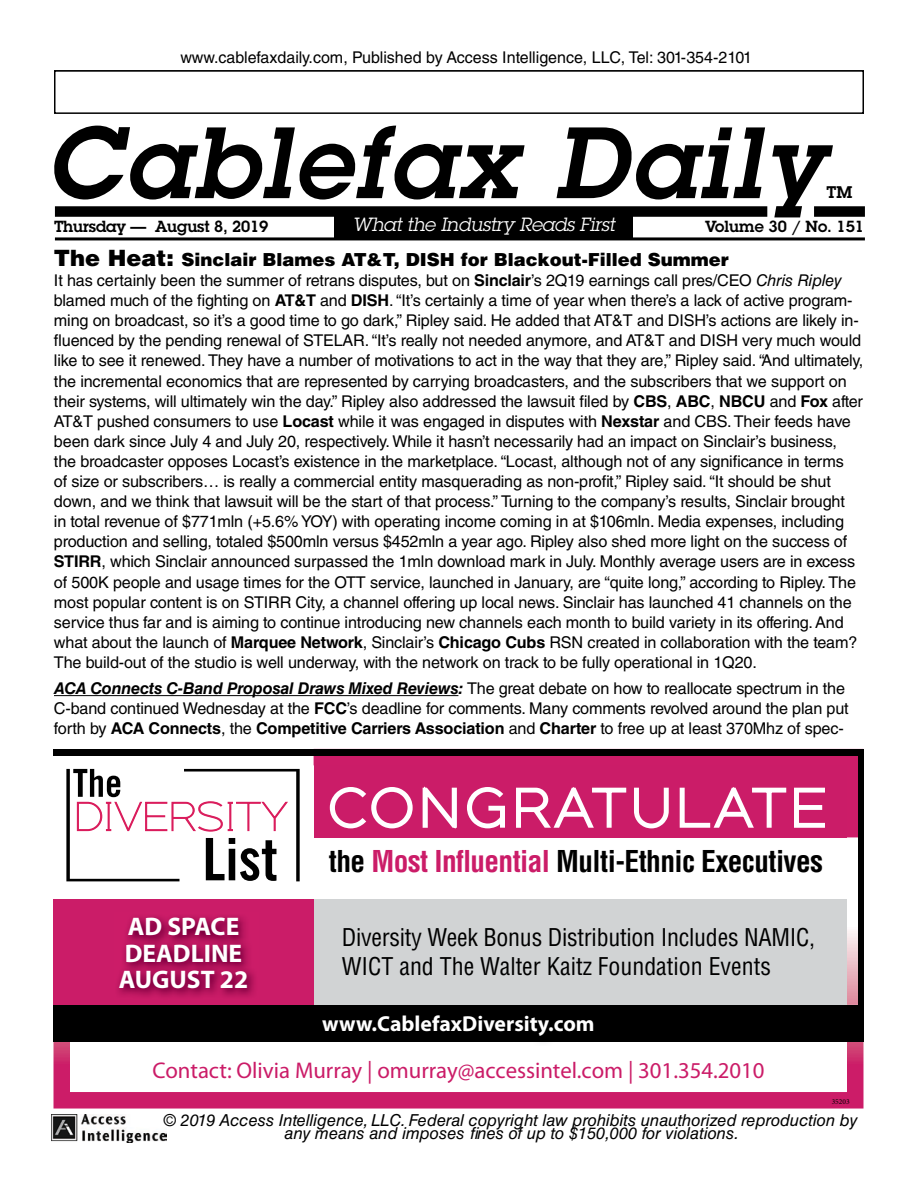
<style>
.page{position:relative;width:918px;height:1188px;background:#fff}
.page>*{position:absolute;margin:0;border:0;box-sizing:border-box;transform-origin:0 0}
.t1{font:italic 600 99px "Lubalin Graph Std";letter-spacing:.03em;color:#000}
.t2{font:700 condensed 29.4px "Helvetica LT Std";letter-spacing:-.02em;color:#000}
.t3{font:700 25.5px/26.1px "Myriad Pro";color:#fff;text-align:center}
.t4{font:condensed 23.85px/28.7px "Helvetica LT Std";letter-spacing:-.01em;color:#000}
.t5{font:22.8px "Myriad Pro";color:#cb1c68}
.t6{font:700 21.75px "Myriad Pro";color:#fff}
.t7{font:700 condensed 19.65px/23.7px "Helvetica LT Std";letter-spacing:-.01em;color:#000}
.t8{font:italic 18.75px "Lubalin Graph Std";letter-spacing:-.01em;color:#fff}
.t9{font:900 18px "Helvetica LT Std";color:#000}
.t10{font:italic 16.5px/13.5px "Helvetica LT Std";color:#000;text-align:center}
.t11{font:600 16.5px "Lubalin Graph Std";color:#000}
.t12{font:16.2px/20.1px "Helvetica LT Std";letter-spacing:-.01em;color:#000}
.t13{font:600 15.75px "Lubalin Graph Std";letter-spacing:-.01em;color:#000}
.t14{font:7.5px "Minion Pro";color:#000}
.s1{font-size:22.5px}
.s2{font-weight:700}
.s3{font-style:italic}
.s4{font-weight:700;font-style:italic}
.s5{color:#cb1c68}
</style>
<div class="page">
<div style="left:55px;top:206px;width:712px;height:11px;background:#000"></div>
<div style="left:814px;top:206px;width:51px;height:11px;background:#000"></div>
<div style="left:334px;top:212px;width:299px;height:26px;background:#000"></div>
<hr style="left:55px;top:237px;width:810px;height:3px;background:#000">
<img style="left:52px;top:1114px;width:115px;height:29px">
<div style="left:54px;top:70px;width:810px;height:44px;border:2px solid #000"></div>
<hr style="left:54px;top:695px;width:404px;height:1px;background:#000">
<svg style="left:53px;top:756px;width:810px;height:353px"></svg>
<div style="left:314px;top:756px;width:544px;height:81px;background:#cb1c68"></div>
<div style="left:53px;top:749px;width:810px;height:7px;background:#000"></div>
<div style="left:53px;top:1005px;width:810px;height:37px;background:#000"></div>
<img style="left:317px;top:1042px;width:286px;height:4px">
<div style="left:858px;top:749px;width:5px;height:292px;background:#000"></div>
<svg style="left:66px;top:769px;width:234px;height:112px"></svg>
<svg style="left:53px;top:899px;width:261px;height:106px;background:#bc1660"></svg>
<svg style="left:324px;top:781px;width:504px;height:205px"></svg>
<p class="t12" style="left:180px;top:47px;width:573px">www.cablefaxdaily.com, Published by Access Intelligence, LLC, Tel: 301-354-2101</p>
<h1 class="t1" style="left:46px;top:97px;width:779px">Cablefax Daily</h1>
<p class="t11" style="left:827px;top:181px;width:27px">TM</p>
<p class="t8" style="left:352px;top:213px;width:264px">What the Industry Reads First</p>
<p class="t13" style="left:54px;top:216px;width:216px">Thursday — August 8, 2019</p>
<p class="t13" style="left:705px;top:216px;width:160px">Volume 30 / No. 151</p>
<p class="t9" style="left:54px;top:248px;width:676px"><span class="s1">The Heat:</span> Sinclair Blames AT&amp;T, DISH for Blackout-Filled Summer</p>
<p class="t12" style="left:54px;top:270px;width:811px">It has certainly been the summer of retrans disputes, but on <span class="s2">Sinclair</span>’s 2Q19 earnings call pres/CEO <span class="s3">Chris Ripley </span>blamed much of the fighting on <span class="s2">AT&amp;T</span> and <span class="s2">DISH</span>. “It’s certainly a time of year when there’s a lack of active program&shy;ming on broadcast, so it’s a good time to go dark,” Ripley said. He added that AT&amp;T and DISH’s actions are likely in&shy;fluenced by the pending renewal of STELAR. “It’s really not needed anymore, and AT&amp;T and DISH very much would like to see it renewed. They have a number of motivations to act in the way that they are,” Ripley said. “And ultimately, the incremental economics that are represented by carrying broadcasters, and the subscribers that we support on their systems, will ultimately win the day.” Ripley also addressed the lawsuit filed by <span class="s2">CBS</span>, <span class="s2">ABC</span>, <span class="s2">NBCU</span> and <span class="s2">Fox</span> after AT&amp;T pushed consumers to use <span class="s2">Locast</span> while it was engaged in disputes with <span class="s2">Nexstar</span> and CBS. Their feeds have been dark since July 4 and July 20, respectively. While it hasn’t necessarily had an impact on Sinclair’s business,<br>the broadcaster opposes Locast’s existence in the marketplace. “Locast, although not of any significance in terms<br>of size or subscribers… is really a commercial entity masquerading as non-profit,” Ripley said. “It should be shut down, and we think that lawsuit will be the start of that process.” Turning to the company’s results, Sinclair brought<br>in total revenue of $771mln (+5.6% YOY) with operating income coming in at $106mln. Media expenses, including production and selling, totaled $500mln versus $452mln a year ago. Ripley also shed more light on the success of <span class="s2">STIRR</span>, which Sinclair announced surpassed the 1mln download mark in July. Monthly average users are in excess of 500K people and usage times for the OTT service, launched in January, are “quite long,” according to Ripley. The most popular content is on STIRR City, a channel offering up local news. Sinclair has launched 41 channels on the service thus far and is aiming to continue introducing new channels each month to build variety in its offering. And what about the launch of <span class="s2">Marquee Network</span>, Sinclair’s <span class="s2">Chicago Cubs</span> RSN created in collaboration with the team?<br>The build-out of the studio is well underway, with the network on track to be fully operational in 1Q20.</p>
<p class="t12" style="left:54px;top:678px;width:796px"><span class="s4">ACA Connects C-Band Proposal Draws Mixed Reviews:</span> The great debate on how to reallocate spectrum in the<br>C-band continued Wednesday at the <span class="s2">FCC</span>’s deadline for comments. Many comments revolved around the plan put forth by <span class="s2">ACA Connects</span>, the <span class="s2">Competitive Carriers Association</span> and <span class="s2">Charter</span> to free up at least 370Mhz of spec-</p>
<p class="t7" style="left:694px;top:687px;width:227px">Reach the Industry’s Execu and Comers while Showcasi</p>
<h3 class="t3" style="left:119px;top:914px;width:131px">AD SPACE<br>DEADLINE<br>AUGUST 22</h3>
<h2 class="t2" style="left:329px;top:843px;width:496px">the <span class="s5">Most Influential</span> Multi-Ethnic Executives</h2>
<h3 class="t4" style="left:342px;top:923px;width:475px">Diversity Week Bonus Distribution Includes NAMIC,<br>WICT and The Walter Kaitz Foundation Events</h3>
<h3 class="t6" style="left:322px;top:1012px;width:274px">www.CablefaxDiversity.com</h3>
<h3 class="t5" style="left:152px;top:1058px;width:614px">Contact: Olivia Murray | omurray@accessintel.com | 301.354.2010</h3>
<p class="t14" style="left:832px;top:1097px;width:19px">35203</p>
<p class="t10" style="left:164px;top:1113px;width:695px">© 2019 Access Intelligence, LLC. Federal copyright law prohibits unauthorized reproduction by any means and imposes fines of up to $150,000 for violations.</p>
</div>
